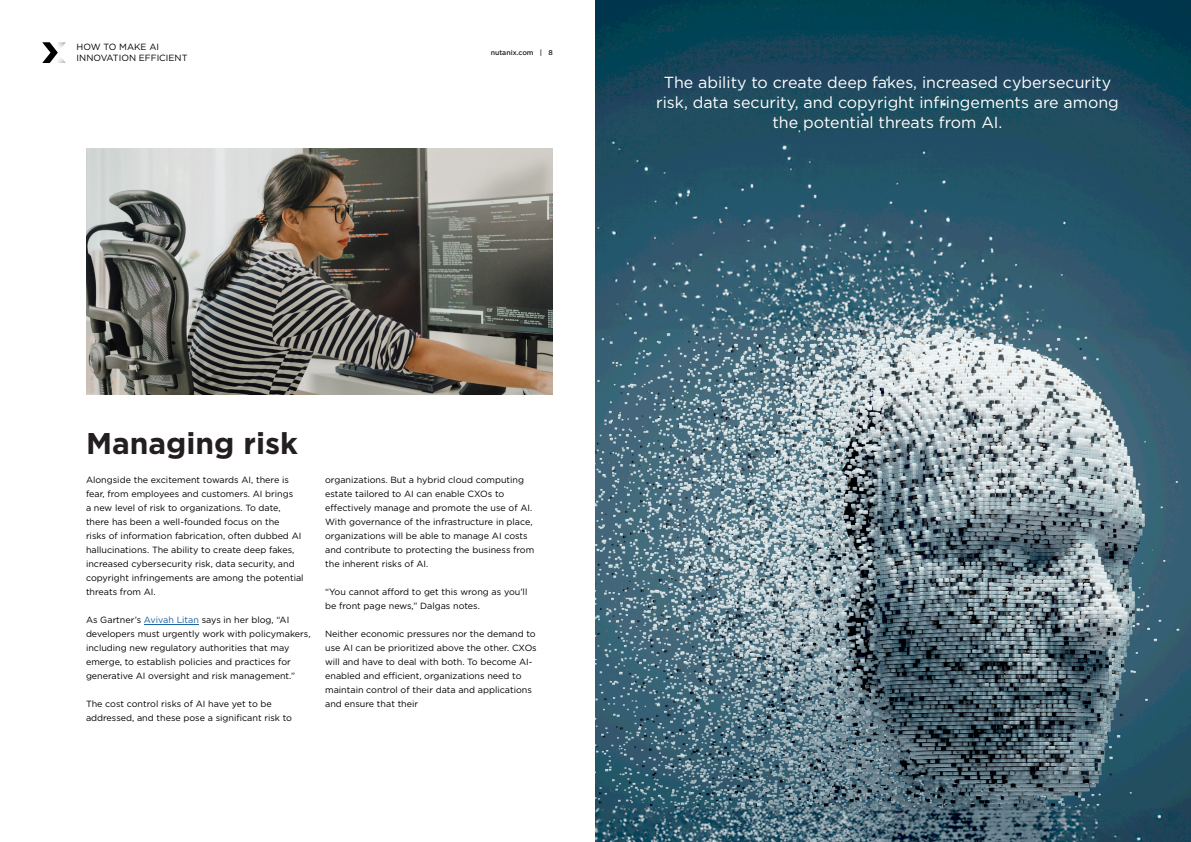
<style>
.page{position:relative;width:1191px;height:842px;background:#fff}
.page>*{position:absolute;margin:0;border:0;box-sizing:border-box;transform-origin:0 0}
.t1{font:700 30px "Gotham";color:#231f20}
.t2{font:16px/20px "Gotham";color:#fff;text-align:center}
.t3{font:9px/14px "Gotham";color:#000}
.t4{font:9px/10.8px "Gotham";color:#000001}
.t5{font:500 7px "Gotham";color:#231f20}
.s1{color:#175d9e}
</style>
<div class="page">
<svg style="left:43px;top:42px;width:23px;height:21px"></svg>
<img style="left:595px;top:0;width:596px;height:842px">
<hr style="left:144px;top:624px;width:55px;height:1px;background:#175d9e">
<img style="left:86px;top:149px;width:467px;height:246px">
<p class="t4" style="left:77px;top:41px;width:112px">HOW TO MAKE AI<br>INNOVATION EFFICIENT</p>
<p class="t5" style="left:490px;top:48px;width:64px">nutanix.com | 8</p>
<p class="t2" style="left:656px;top:72px;width:464px">The ability to create deep fakes, increased cybersecurity risk, data security, and copyright infringements are among the potential threats from AI.</p>
<p class="t1" style="left:86px;top:424px;width:213px">Managing risk</p>
<p class="t3" style="left:86px;top:473px;width:219px">Alongside the excitement towards AI, there is fear, from employees and customers. AI brings<br>a new level of risk to organizations. To date, there has been a well-founded focus on the<br>risks of information fabrication, often dubbed AI hallucinations. The ability to create deep fakes, increased cybersecurity risk, data security, and copyright infringements are among the potential threats from AI.</p>
<p class="t3" style="left:86px;top:613px;width:226px">As Gartner’s <span class="s1">Avivah Litan</span> says in her blog, “AI developers must urgently work with policymakers, including new regulatory authorities that may emerge, to establish policies and practices for generative AI oversight and risk management.”</p>
<p class="t3" style="left:86px;top:697px;width:207px">The cost control risks of AI have yet to be addressed, and these pose a significant risk to</p>
<p class="t3" style="left:325px;top:473px;width:211px">organizations. But a hybrid cloud computing estate tailored to AI can enable CXOs to effectively manage and promote the use of AI.<br>With governance of the infrastructure in place, organizations will be able to manage AI costs and contribute to protecting the business from the inherent risks of AI.</p>
<p class="t3" style="left:325px;top:585px;width:204px">“You cannot afford to get this wrong as you’ll be front page news,” Dalgas notes.</p>
<p class="t3" style="left:325px;top:627px;width:213px">Neither economic pressures nor the demand to use AI can be prioritized above the other. CXOs will and have to deal with both. To become AI&shy;enabled and efficient, organizations need to maintain control of their data and applications and ensure that their</p>
</div>
